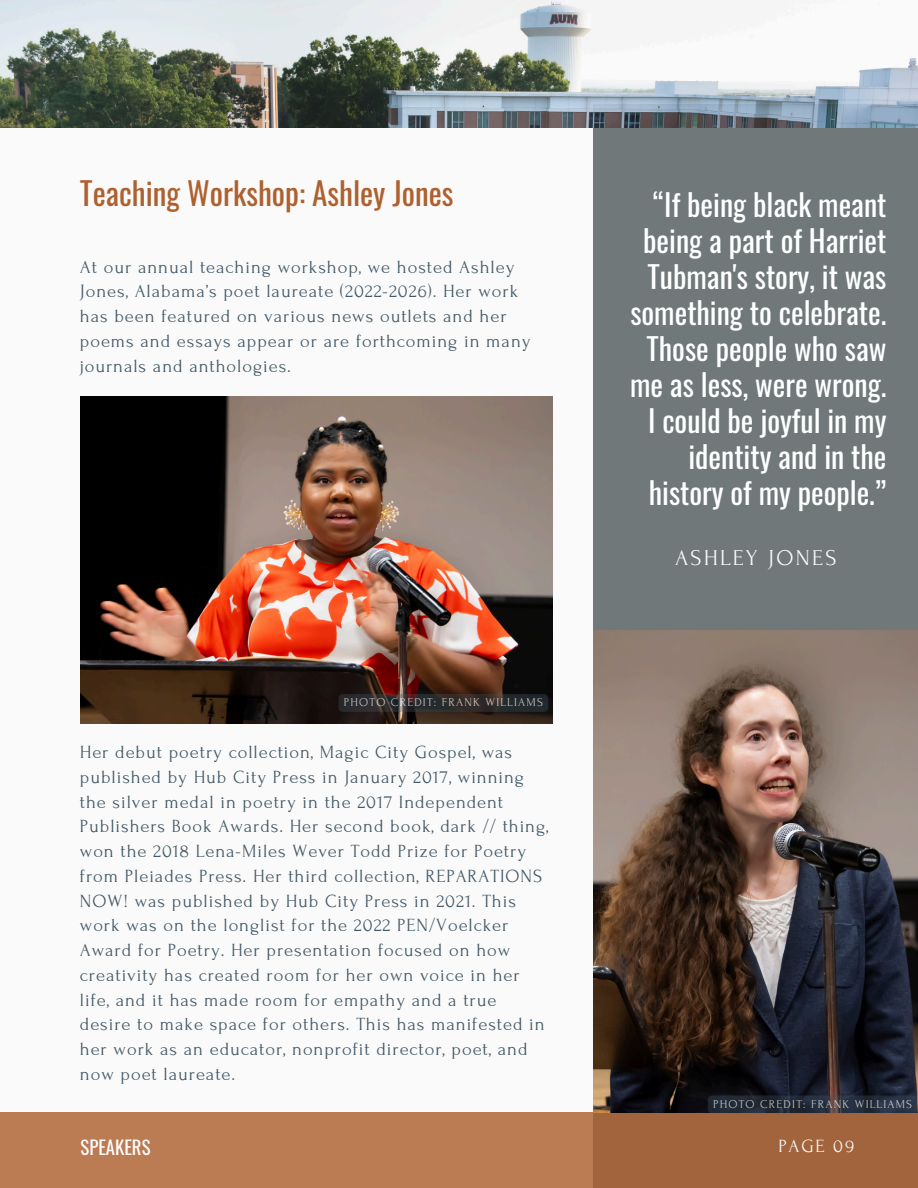
<style>
.page{position:relative;width:918px;height:1188px;background:#fafafa}
.page>*{position:absolute;margin:0;border:0;box-sizing:border-box;transform-origin:0 0}
.t1{font:31.2px "Oswald";color:#ae602f}
.t2{font:30px/36px "Oswald";color:#feffff;text-align:right}
.t3{font:22.5px "Forum";letter-spacing:.1em;color:#fafafa}
.t4{font:18.6px/24.8px "Forum";letter-spacing:.05em;color:#435967}
.t5{font:18.6px "Oswald";color:#fefefe}
.t6{font:18.6px "Forum";letter-spacing:.1em;color:#fafafa}
.t7{font:12px "Forum";letter-spacing:.1em;color:#feffff}
</style>
<div class="page">
<div style="left:594px;top:104px;width:324px;height:1084px;background:#71787a"></div>
<div style="left:0;top:1112px;width:918px;height:76px;background:linear-gradient(to right,#c3835b,#a1633b)"></div>
<img style="left:594px;top:631px;width:324px;height:481px">
<img style="left:0;top:0;width:918px;height:127px">
<img style="left:81px;top:397px;width:471px;height:327px">
<div style="left:708px;top:1095px;width:210px;height:18px;background:#435967;border-radius:4px;opacity:.45"></div>
<div style="left:339px;top:694px;width:209px;height:18px;background:#435967;border-radius:4px;opacity:.45"></div>
<h1 class="t1" style="left:80px;top:169px;width:375px">Teaching Workshop: Ashley Jones</h1>
<h2 class="t4" style="left:80px;top:255px;width:452px">At our annual teaching workshop, we hosted Ashley Jones, Alabama’s poet laureate (2022-2026). Her work has been featured on various news outlets and her poems and essays appear or are forthcoming in many journals and anthologies.</h2>
<p class="t7" style="left:344px;top:696px;width:200px">PHOTO CREDIT: FRANK WILLIAMS</p>
<h4 class="t4" style="left:80px;top:740px;width:470px">Her debut poetry collection, Magic City Gospel, was published by Hub City Press in January 2017, winning the silver medal in poetry in the 2017 Independent Publishers Book Awards. Her second book, dark // thing, won the 2018 Lena-Miles Wever Todd Prize for Poetry from Pleiades Press. Her third collection, REPARATIONS NOW! was published by Hub City Press in 2021. This work was on the longlist for the 2022 PEN/Voelcker Award for Poetry. Her presentation focused on how creativity has created room for her own voice in her life, and it has made room for empathy and a true desire to make space for others. This has manifested in her work as an educator, nonprofit director, poet, and now poet laureate.</h4>
<p class="t2" style="left:630px;top:186px;width:258px">“If being black meant being a part of Harriet<br>Tubman's story, it was something to celebrate.<br>Those people who saw me as less, were wrong.<br>I could be joyful in my identity and in the history of my people.”</p>
<h1 class="t3" style="left:675px;top:545px;width:163px">ASHLEY JONES</h1>
<p class="t7" style="left:713px;top:1098px;width:200px">PHOTO CREDIT: FRANK WILLIAMS</p>
<p class="t5" style="left:81px;top:1133px;width:71px">SPEAKERS</p>
<h4 class="t6" style="left:778px;top:1136px;width:77px">PAGE 09</h4>
</div>
